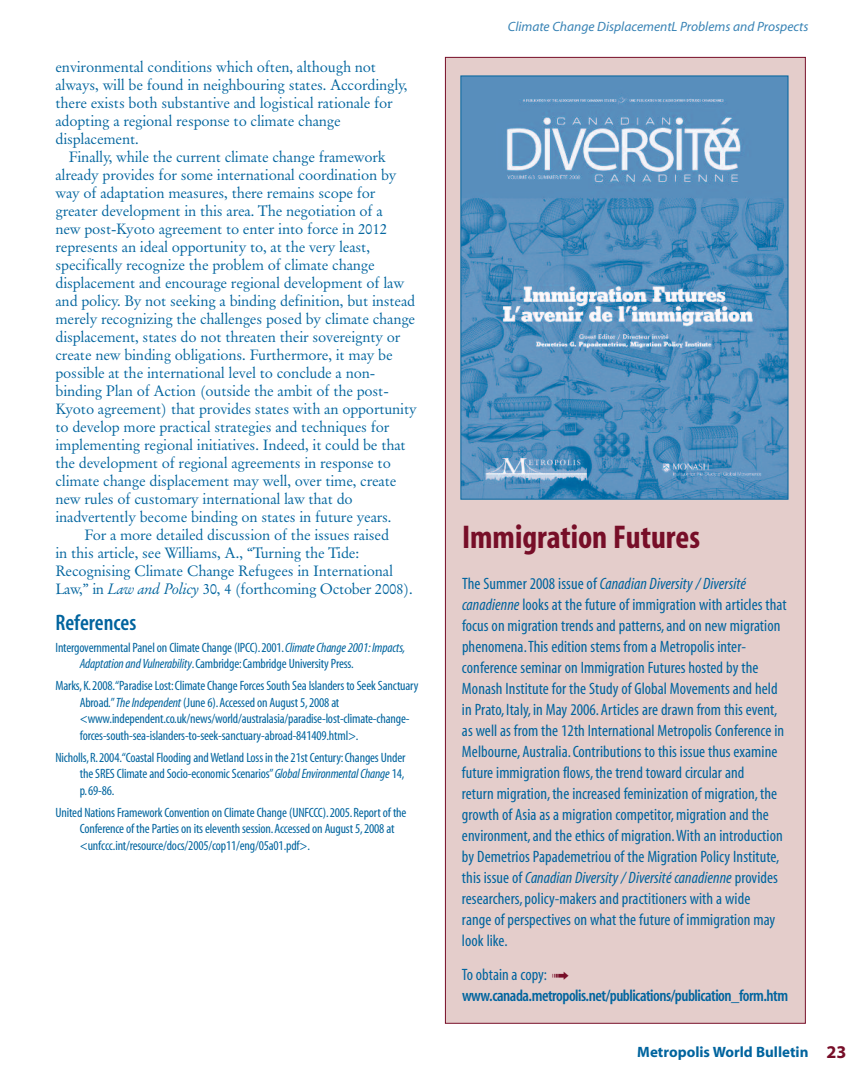
<style>
.page{position:relative;width:864px;height:1080px;background:#fff}
.page>*{position:absolute;margin:0;border:0;box-sizing:border-box;transform-origin:0 0}
.t1{font:700 condensed 33px "Myriad";color:#770e28}
.t2{font:600 condensed 22.5px "Myriad";color:#00649e}
.t3{font:condensed 16.5px/21px "Myriad";letter-spacing:.005em;color:#00649e}
.t4{font:600 condensed 16.5px/21px "Myriad";letter-spacing:-.03em;color:#00649e}
.t5{font:15px/18px "Original Garamond BT";letter-spacing:-.015em;color:#00649e}
.t6{font:700 15px "Myriad";color:#00649e}
.t7{font:condensed 13.5px/16.5px "Myriad";letter-spacing:-.01em;color:#00649e}
.t8{font:italic 13.5px "Myriad";color:#3883b5}
.s1{font-style:italic}
.s2{font-weight:400}
.s3{color:#770e28}
.s4{font-size:18px;color:#770e28}
</style>
<div class="page">
<div style="left:446px;top:58px;width:359px;height:965px;background:#e4cdcb"></div>
<img style="left:462px;top:78px;width:324px;height:420px">
<div style="left:460px;top:76px;width:328px;height:424px;border:1px solid #00649e"></div>
<p class="t5" style="left:55px;top:59px;width:354px">environmental conditions which often, although not always, will be found in neighbouring states. Accordingly, there exists both substantive and logistical rationale for adopting a regional response to climate change displacement.</p>
<p class="t5" style="left:69px;top:149px;width:318px">Finally, while the current climate change framework</p>
<p class="t5" style="left:55px;top:167px;width:343px">already provides for some international coordination by</p>
<p class="t5" style="left:55px;top:185px;width:321px">way of adaptation measures, there remains scope for</p>
<p class="t5" style="left:55px;top:203px;width:329px">greater development in this area. The negotiation of a</p>
<p class="t5" style="left:55px;top:221px;width:333px">new post-Kyoto agreement to enter into force in 2012</p>
<p class="t5" style="left:55px;top:239px;width:316px">represents an ideal opportunity to, at the very least,</p>
<p class="t5" style="left:55px;top:257px;width:321px">specifically recognize the problem of climate change</p>
<p class="t5" style="left:55px;top:275px;width:350px">displacement and encourage regional development of law</p>
<p class="t5" style="left:55px;top:293px;width:361px">and policy. By not seeking a binding definition, but instead</p>
<p class="t5" style="left:55px;top:311px;width:361px">merely recognizing the challenges posed by climate change</p>
<p class="t5" style="left:55px;top:329px;width:347px">displacement, states do not threaten their sovereignty or</p>
<p class="t5" style="left:55px;top:347px;width:339px">create new binding obligations. Furthermore, it may be</p>
<p class="t5" style="left:55px;top:365px;width:321px">possible at the international level to conclude a non-</p>
<p class="t5" style="left:55px;top:383px;width:335px">binding Plan of Action (outside the ambit of the post-</p>
<p class="t5" style="left:55px;top:401px;width:363px">Kyoto agreement) that provides states with an opportunity</p>
<p class="t5" style="left:55px;top:419px;width:335px">to develop more practical strategies and techniques for</p>
<p class="t5" style="left:55px;top:437px;width:352px">implementing regional initiatives. Indeed, it could be that</p>
<p class="t5" style="left:55px;top:455px;width:337px">the development of regional agreements in response to</p>
<p class="t5" style="left:55px;top:473px;width:342px">climate change displacement may well, over time, create</p>
<p class="t5" style="left:55px;top:491px;width:299px">new rules of customary international law that do</p>
<p class="t5" style="left:55px;top:509px;width:338px">inadvertently become binding on states in future years.</p>
<p class="t5" style="left:85px;top:527px;width:306px">For a more detailed discussion of the issues raised</p>
<p class="t5" style="left:55px;top:545px;width:305px">in this article, see Williams, A., “Turning the Tide:</p>
<p class="t5" style="left:55px;top:563px;width:339px">Recognising Climate Change Refugees in International</p>
<p class="t5" style="left:55px;top:581px;width:359px">Law,” in <span class="s1">Law and Policy</span> 30, 4 (forthcoming October 2008).</p>
<h2 class="t2" style="left:56px;top:615px;width:82px">References</h2>
<p class="t7" style="left:80px;top:640px;width:327px;text-indent:-24px">Intergovernmental Panel on Climate Change (IPCC).2001.<span class="s1">ClimateChange2001: Impacts,<br>AdaptationandVulnerability</span>.Cambridge:Cambridge University Press.</p>
<p class="t7" style="left:80px;top:679px;width:340px;text-indent:-24px">Marks,K.2008.“Paradise Lost:Climate Change Forces South Sea Islanders to Seek Sanctuary Abroad.”<span class="s1">TheIndependent</span> (June 6).Accessed on August 5,2008 at &lt;www.independent.co.uk/news/world/australasia/paradise-lost-climate-change&shy;forces-south-sea-islanders-to-seek-sanctuary-abroad-841409.html&gt;.</p>
<p class="t7" style="left:80px;top:750px;width:327px;text-align:justify;text-indent:-24px">Nicholls,R.2004.“Coastal Flooding andWetland Loss in the 21st Century:Changes Under the SRES Climate and Socio-economic Scenarios”<span class="s1">GlobalEnvironmentalChange</span> 14, p.69-86.</p>
<p class="t7" style="left:80px;top:805px;width:328px;text-indent:-24px">United Nations Framework Convention on Climate Change (UNFCCC).2005.Report of the<br>Conference of the Parties on its eleventh session.Accessed on August 5,2008 at &lt;unfccc.int/resource/docs/2005/cop11/eng/05a01.pdf&gt;.</p>
<p class="t8" style="left:508px;top:21px;width:302px">Climate Change DisplacementL Problems and Prospects</p>
<h1 class="t1" style="left:462px;top:526px;width:240px">Immigration Futures</h1>
<p class="t3" style="left:462px;top:574px;width:326px">The Summer 2008 issue of <span class="s1">Canadian Diversity / Diversité canadienne</span> looks at the future of immigration with articles that focus on migration trends and patterns,and on new migration phenomena.This edition stems from a Metropolis inter&shy;conference seminar on Immigration Futures hosted by the Monash Institute for the Study of Global Movements and held in Prato, Italy, in May 2006.Articles are drawn from this event, as well as from the 12th International Metropolis Conference in Melbourne, Australia.Contributions to this issue thus examine future immigration flows,the trend toward circular and<br>return migration,the increased feminization of migration,the growth of Asia as a migration competitor,migration and the environment,and the ethics of migration.With an introduction by Demetrios Papademetriou of the Migration Policy Institute, this issue of <span class="s1">Canadian Diversity / Diversité canadienne</span> provides researchers,policy-makers and practitioners with a wide<br>range of perspectives on what the future of immigration may look like.</p>
<p class="t4" style="left:462px;top:966px;width:328px"><span class="s2">To obtain a copy:</span> <span class="s3">➟ </span>www.canada.metropolis.net/publications/publication_form.htm</p>
<p class="t6" style="left:637px;top:1047px;width:211px">Metropolis World Bulletin <span class="s4">23</span></p>
</div>
